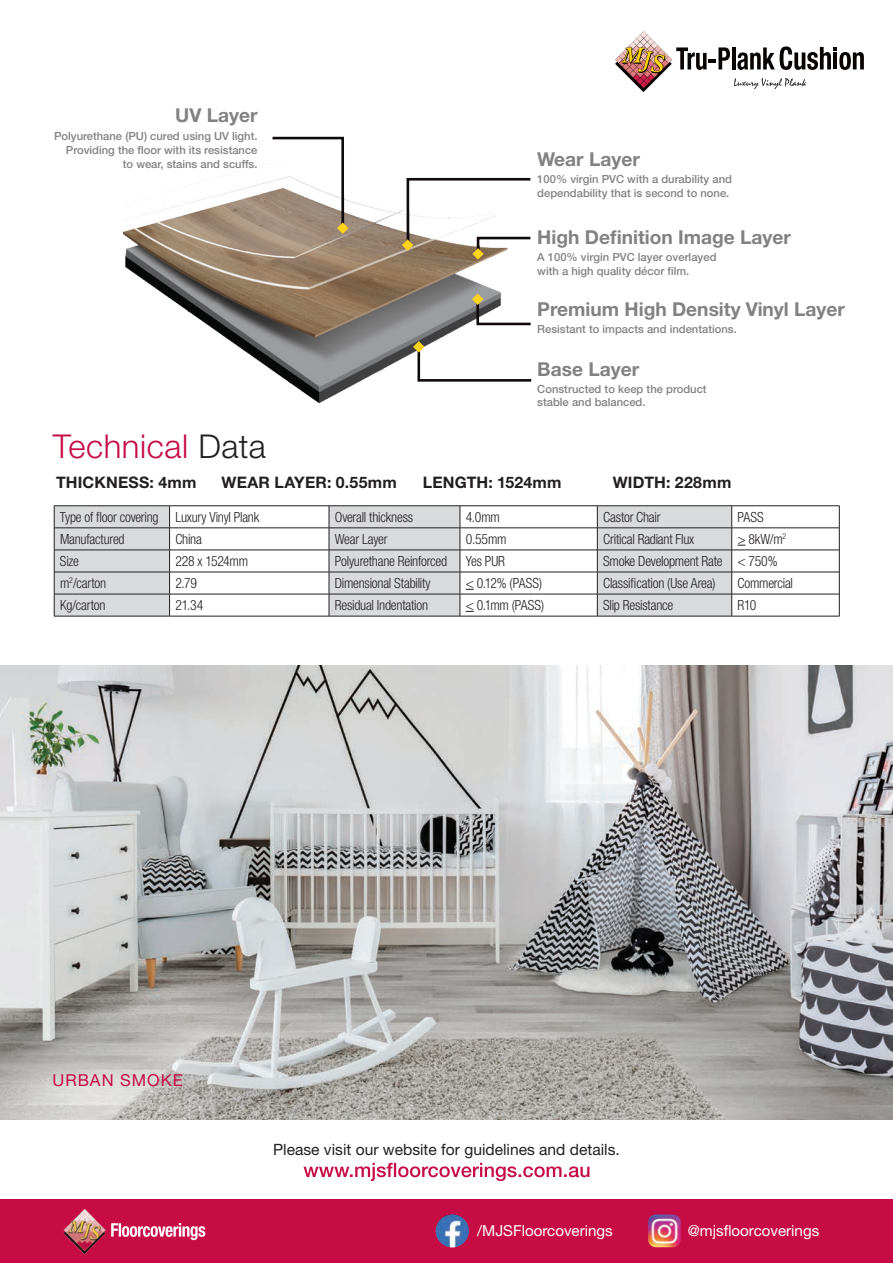
<style>
.page{position:relative;width:893px;height:1263px;background:#fff}
.page>*{position:absolute;margin:0;border:0;box-sizing:border-box;transform-origin:0 0}
.t1{font:300 32.85px "Helvetica Neue LT Std";letter-spacing:.015em;color:#c70b45}
.t2{font:700 19.2px "Helvetica Neue";color:#838283}
.t3{font:16.5px "Helvetica Neue";letter-spacing:.06em;color:#c70b45}
.t4{font:700 15.9px "Helvetica Neue";letter-spacing:.01em;color:#231f20}
.t5{font:15.6px "Helvetica Neue";color:#231f20}
.t6{font:15.15px "Helvetica Neue";color:#fff}
.t7{font:300 condensed 13.95px "Helvetica Neue LT Std";letter-spacing:-.015em;color:#231f20}
.t8{font:500 11.25px/13.5px "Helvetica Neue";color:#838283}
.s1{color:#231f20}
</style>
<div class="page">
<img style="left:0;top:665px;width:893px;height:454px">
<svg style="left:615px;top:31px;width:249px;height:61px"></svg>
<div style="left:0;top:1199px;width:893px;height:64px;background:#c70b45"></div>
<svg style="left:303px;top:1163px;width:286px;height:18px"></svg>
<img style="left:436px;top:1214px;width:33px;height:33px;border-radius:17px">
<img style="left:648px;top:1214px;width:33px;height:33px">
<img style="left:123px;top:181px;width:378px;height:223px">
<svg style="left:270px;top:136px;width:78px;height:98px"></svg>
<svg style="left:402px;top:178px;width:129px;height:82px"></svg>
<svg style="left:472px;top:294px;width:59px;height:32px"></svg>
<svg style="left:413px;top:341px;width:119px;height:42px"></svg>
<svg style="left:55px;top:506px;width:676px;height:110px;fill:#d9dadc"></svg>
<hr style="left:54px;top:505px;width:116px;height:1px;background:#231f20">
<hr style="left:170px;top:505px;width:159px;height:1px;background:#231f20">
<hr style="left:329px;top:505px;width:131px;height:1px;background:#231f20">
<hr style="left:460px;top:505px;width:137px;height:1px;background:#231f20">
<hr style="left:597px;top:505px;width:135px;height:1px;background:#231f20">
<hr style="left:732px;top:505px;width:107px;height:1px;background:#231f20">
<hr style="left:54px;top:528px;width:116px;height:1px;background:#231f20">
<hr style="left:170px;top:528px;width:159px;height:1px;background:#231f20">
<hr style="left:329px;top:528px;width:131px;height:1px;background:#231f20">
<hr style="left:460px;top:528px;width:137px;height:1px;background:#231f20">
<hr style="left:597px;top:528px;width:135px;height:1px;background:#231f20">
<hr style="left:732px;top:528px;width:107px;height:1px;background:#231f20">
<hr style="left:54px;top:550px;width:116px;height:1px;background:#231f20">
<hr style="left:170px;top:550px;width:159px;height:1px;background:#231f20">
<hr style="left:329px;top:550px;width:131px;height:1px;background:#231f20">
<hr style="left:460px;top:550px;width:137px;height:1px;background:#231f20">
<hr style="left:597px;top:550px;width:135px;height:1px;background:#231f20">
<hr style="left:732px;top:550px;width:107px;height:1px;background:#231f20">
<hr style="left:54px;top:572px;width:116px;height:1px;background:#231f20">
<hr style="left:170px;top:572px;width:159px;height:1px;background:#231f20">
<hr style="left:329px;top:572px;width:131px;height:1px;background:#231f20">
<hr style="left:460px;top:572px;width:137px;height:1px;background:#231f20">
<hr style="left:597px;top:572px;width:135px;height:1px;background:#231f20">
<hr style="left:732px;top:572px;width:107px;height:1px;background:#231f20">
<hr style="left:54px;top:594px;width:116px;height:1px;background:#231f20">
<hr style="left:170px;top:594px;width:159px;height:1px;background:#231f20">
<hr style="left:329px;top:594px;width:131px;height:1px;background:#231f20">
<hr style="left:460px;top:594px;width:137px;height:1px;background:#231f20">
<hr style="left:597px;top:594px;width:135px;height:1px;background:#231f20">
<hr style="left:732px;top:594px;width:107px;height:1px;background:#231f20">
<hr style="left:54px;top:616px;width:116px;height:1px;background:#231f20">
<hr style="left:170px;top:616px;width:159px;height:1px;background:#231f20">
<hr style="left:329px;top:616px;width:131px;height:1px;background:#231f20">
<hr style="left:460px;top:616px;width:137px;height:1px;background:#231f20">
<hr style="left:597px;top:616px;width:135px;height:1px;background:#231f20">
<hr style="left:732px;top:616px;width:107px;height:1px;background:#231f20">
<svg style="left:54px;top:506px;width:1px;height:110px"></svg>
<svg style="left:169px;top:506px;width:1px;height:110px"></svg>
<svg style="left:329px;top:506px;width:1px;height:110px"></svg>
<svg style="left:597px;top:506px;width:1px;height:110px"></svg>
<svg style="left:839px;top:506px;width:1px;height:110px"></svg>
<svg style="left:731px;top:506px;width:14px;height:110px"></svg>
<svg style="left:460px;top:506px;width:14px;height:110px"></svg>
<div style="left:0;top:1017px;width:243px;height:133px;background:#fff;opacity:.75"></div>
<img style="left:63px;top:1208px;width:143px;height:47px">
<h2 class="t2" style="left:175px;top:100px;width:84px">UV Layer</h2>
<p class="t8" style="left:54px;top:128px;width:205px;text-align:right">Polyurethane (PU) cured using UV light.<br>Providing the floor with its resistance to wear, stains and scuffs.</p>
<h1 class="t1" style="left:53px;top:427px;width:215px">Technical <span class="s1">Data</span></h1>
<h2 class="t2" style="left:537px;top:144px;width:104px">Wear Layer</h2>
<p class="t8" style="left:537px;top:171px;width:196px">100% virgin PVC with a durability and dependability that is second to none.</p>
<h2 class="t2" style="left:537px;top:222px;width:255px">High Definition Image Layer</h2>
<p class="t8" style="left:537px;top:250px;width:181px">A 100% virgin PVC layer overlayed with a high quality décor film.</p>
<h2 class="t2" style="left:537px;top:294px;width:309px">Premium High Density Vinyl Layer</h2>
<p class="t8" style="left:537px;top:321px;width:201px">Resistant to impacts and indentations.</p>
<h2 class="t2" style="left:537px;top:354px;width:103px">Base Layer</h2>
<p class="t8" style="left:537px;top:381px;width:171px">Constructed to keep the product stable and balanced.</p>
<p class="t4" style="left:56px;top:470px;width:142px">THICKNESS: 4mm</p>
<p class="t4" style="left:222px;top:470px;width:177px">WEAR LAYER: 0.55mm</p>
<p class="t4" style="left:423px;top:470px;width:140px">LENGTH: 1524mm</p>
<p class="t4" style="left:613px;top:470px;width:120px">WIDTH: 228mm</p>
<p class="t7" style="left:60px;top:509px;width:201px">Type of floor covering Luxury Vinyl Plank</p>
<p class="t7" style="left:335px;top:509px;width:80px">Overall thickness</p>
<p class="t7" style="left:466px;top:509px;width:36px">4.0mm</p>
<p class="t7" style="left:603px;top:509px;width:59px">Castor Chair</p>
<p class="t7" style="left:737px;top:509px;width:28px">PASS</p>
<p class="t7" style="left:60px;top:531px;width:66px">Manufactured</p>
<p class="t7" style="left:175px;top:531px;width:28px">China</p>
<p class="t7" style="left:335px;top:531px;width:54px">Wear Layer</p>
<p class="t7" style="left:466px;top:531px;width:42px">0.55mm</p>
<p class="t7" style="left:603px;top:531px;width:93px">Critical Radiant Flux</p>
<p class="t7" style="left:737px;top:531px;width:50px">&gt; 8kW/m<sup>2</sup></p>
<p class="t7" style="left:60px;top:553px;width:20px">Size</p>
<p class="t7" style="left:175px;top:553px;width:74px">228 x 1524mm</p>
<p class="t7" style="left:335px;top:553px;width:114px">Polyurethane Reinforced</p>
<p class="t7" style="left:466px;top:553px;width:41px">Yes PUR</p>
<p class="t7" style="left:603px;top:553px;width:176px">Smoke Development Rate &lt; 750%</p>
<p class="t7" style="left:60px;top:575px;width:48px">m<sup>2</sup>/carton</p>
<p class="t7" style="left:175px;top:575px;width:23px">2.79</p>
<p class="t7" style="left:335px;top:575px;width:97px">Dimensional Stability</p>
<p class="t7" style="left:466px;top:575px;width:78px">&lt; 0.12% (PASS)</p>
<p class="t7" style="left:603px;top:575px;width:114px">Classification (Use Area)</p>
<p class="t7" style="left:737px;top:575px;width:57px">Commercial</p>
<p class="t7" style="left:60px;top:597px;width:47px">Kg/carton</p>
<p class="t7" style="left:175px;top:597px;width:30px">21.34</p>
<p class="t7" style="left:335px;top:597px;width:95px">Residual Indentation</p>
<p class="t7" style="left:466px;top:597px;width:80px">&lt; 0.1mm (PASS)</p>
<p class="t7" style="left:603px;top:597px;width:72px">Slip Resistance</p>
<p class="t7" style="left:737px;top:597px;width:20px">R10</p>
<p class="t3" style="left:52px;top:1069px;width:132px">URBAN SMOKE</p>
<p class="t5" style="left:273px;top:1138px;width:348px">Please visit our website for guidelines and details.</p>
<p class="t6" style="left:477px;top:1220px;width:137px">/MJSFloorcoverings</p>
<p class="t6" style="left:688px;top:1220px;width:133px">@mjsfloorcoverings</p>
</div>
